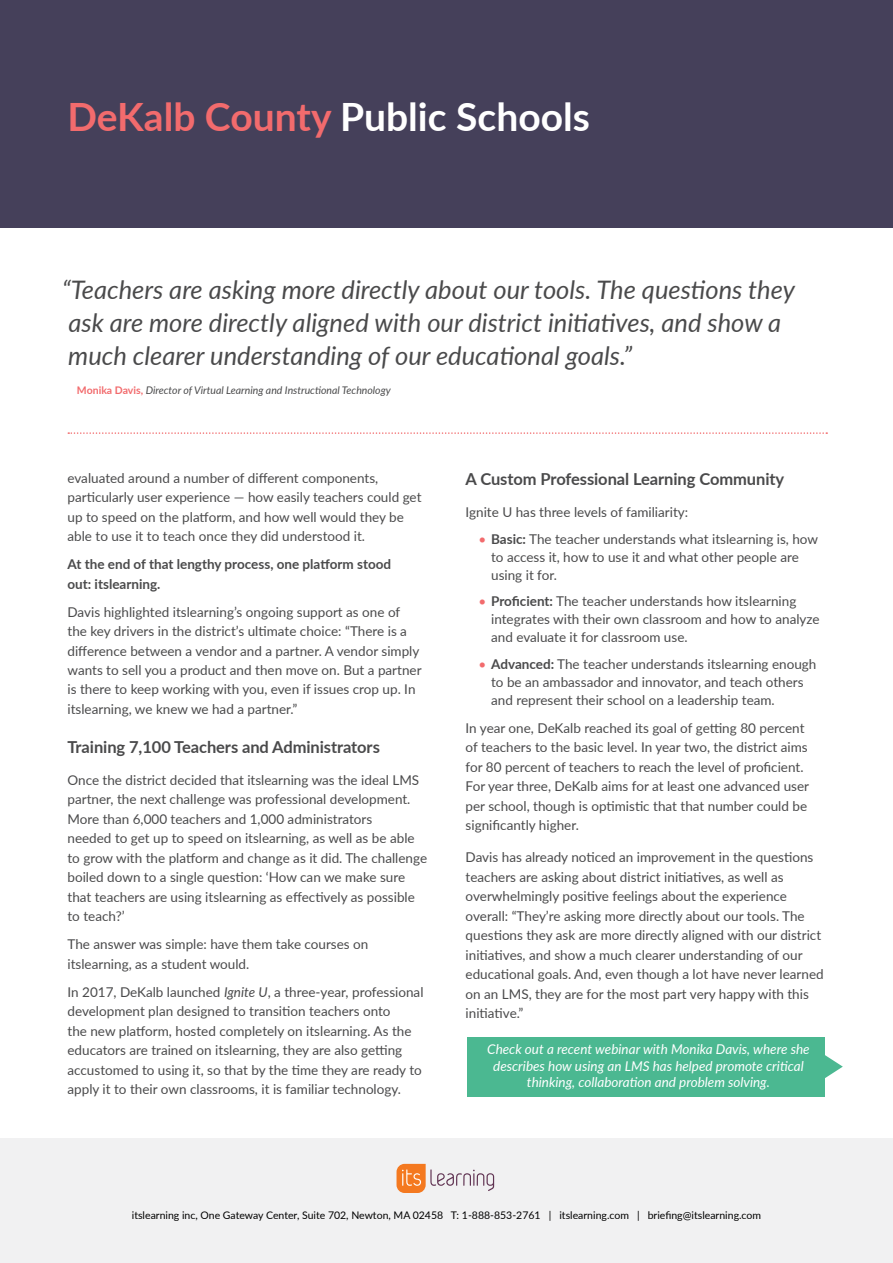
<style>
.page{position:relative;width:893px;height:1263px;background:#fff}
.page>*{position:absolute;margin:0;border:0;box-sizing:border-box;transform-origin:0 0}
.t1{font:700 39px "Lato";color:#fff}
.t2{font:italic 25.5px/33px "Lato";color:#4a4a4b}
.t3{font:700 16.5px "Lato";letter-spacing:-.005em;color:#4a4a4b}
.t4{font:13.5px/19.5px "Lato";color:#4a4a4b}
.t5{font:italic 13.5px/16.2px "Lato";color:#fff;text-align:center}
.t6{font:700 13.5px/19.5px "Lato";color:#4a4a4b}
.t7{font:10.5px "Lato";color:#000}
.t8{font:italic 10.5px "Lato";color:#4a4a4b}
.s1{color:#f26b6d}
.s2{font-weight:700;font-style:normal;color:#f26b6d}
.s3{font-style:italic}
.s4{font-weight:700}
</style>
<div class="page">
<div style="left:0;top:1138px;width:893px;height:125px;background:#f1f1f2"></div>
<div style="left:0;top:0;width:893px;height:227px;background:#45405a"></div>
<svg style="left:396px;top:1164px;width:98px;height:29px"></svg>
<svg style="left:68px;top:432px;width:759px;height:2px"></svg>
<svg style="left:825px;top:1055px;width:18px;height:23px"></svg>
<div style="left:467px;top:1037px;width:358px;height:59px;background:#4bb891"></div>
<h1 class="t1" style="left:68px;top:88px;width:524px"><span class="s1">DeKalb County</span> Public Schools</h1>
<h2 class="t2" style="left:62px;top:272px;width:734px">“Teachers are asking more directly about our tools. The questions they ask are more directly aligned with our district initiatives, and show a much clearer understanding of our educational goals.”</h2>
<p class="t8" style="left:77px;top:383px;width:315px"><span class="s2">Monika Davis,</span> Director of Virtual Learning and Instructional Technology</p>
<p class="t4" style="left:68px;top:467px;width:356px">evaluated around a number of different components, particularly user experience — how easily teachers could get up to speed on the platform, and how well would they be able to use it to teach once they did understood it.</p>
<p class="t6" style="left:68px;top:554px;width:325px">At the end of that lengthy process, one platform stood out: itslearning.</p>
<p class="t4" style="left:68px;top:601px;width:356px">Davis highlighted itslearning’s ongoing support as one of the key drivers in the district’s ultimate choice: “There is a difference between a vendor and a partner. A vendor simply wants to sell you a product and then move on. But a partner is there to keep working with you, even if issues crop up. In itslearning, we knew we had a partner.”</p>
<p class="t3" style="left:68px;top:734px;width:314px">Training 7,100 Teachers and Administrators</p>
<p class="t4" style="left:68px;top:770px;width:361px">Once the district decided that itslearning was the ideal LMS partner, the next challenge was professional development.<br>More than 6,000 teachers and 1,000 administrators<br>needed to get up to speed on itslearning, as well as be able to grow with the platform and change as it did. The challenge boiled down to a single question: ‘How can we make sure that teachers are using itslearning as effectively as possible to teach?’</p>
<p class="t4" style="left:68px;top:934px;width:302px">The answer was simple: have them take courses on itslearning, as a student would.</p>
<p class="t4" style="left:68px;top:981px;width:357px">In 2017, DeKalb launched <span class="s3">Ignite U</span>, a three-year, professional development plan designed to transition teachers onto<br>the new platform, hosted completely on itslearning. As the educators are trained on itslearning, they are also getting accustomed to using it, so that by the time they are ready to apply it to their own classrooms, it is familiar technology.</p>
<p class="t3" style="left:466px;top:467px;width:320px">A Custom Professional Learning Community</p>
<p class="t4" style="left:466px;top:502px;width:224px">Ignite U has three levels of familiarity:</p>
<p class="t4" style="left:491px;top:529px;width:328px;line-height:18px;text-indent:-13px"><span class="s1">•</span> <span class="s4">Basic:</span> The teacher understands what itslearning is, how to access it, how to use it and what other people are using it for.</p>
<p class="t4" style="left:491px;top:592px;width:330px;line-height:18px;text-indent:-13px"><span class="s1">•</span> <span class="s4">Proficient:</span> The teacher understands how itslearning integrates with their own classroom and how to analyze and evaluate it for classroom use.</p>
<p class="t4" style="left:491px;top:654px;width:327px;line-height:18px;text-indent:-13px"><span class="s1">•</span> <span class="s4">Advanced:</span> The teacher understands itslearning enough to be an ambassador and innovator, and teach others and represent their school on a leadership team.</p>
<p class="t4" style="left:466px;top:717px;width:345px">In year one, DeKalb reached its goal of getting 80 percent of teachers to the basic level. In year two, the district aims for 80 percent of teachers to reach the level of proficient.<br>For year three, DeKalb aims for at least one advanced user per school, though is optimistic that that number could be significantly higher.</p>
<p class="t4" style="left:466px;top:847px;width:360px">Davis has already noticed an improvement in the questions teachers are asking about district initiatives, as well as overwhelmingly positive feelings about the experience overall: “They’re asking more directly about our tools. The questions they ask are more directly aligned with our district initiatives, and show a much clearer understanding of our educational goals. And, even though a lot have never learned on an LMS, they are for the most part very happy with this initiative.”</p>
<p class="t5" style="left:487px;top:1041px;width:324px">Check out a recent webinar with Monika Davis, where she describes how using an LMS has helped promote critical thinking, collaboration and problem solving.</p>
<p class="t7" style="left:132px;top:1207px;width:631px">itslearning inc, One Gateway Center, Suite 702, Newton, MA 02458 T: 1-888-853-2761 | itslearning.com | briefing@itslearning.com</p>
</div>
